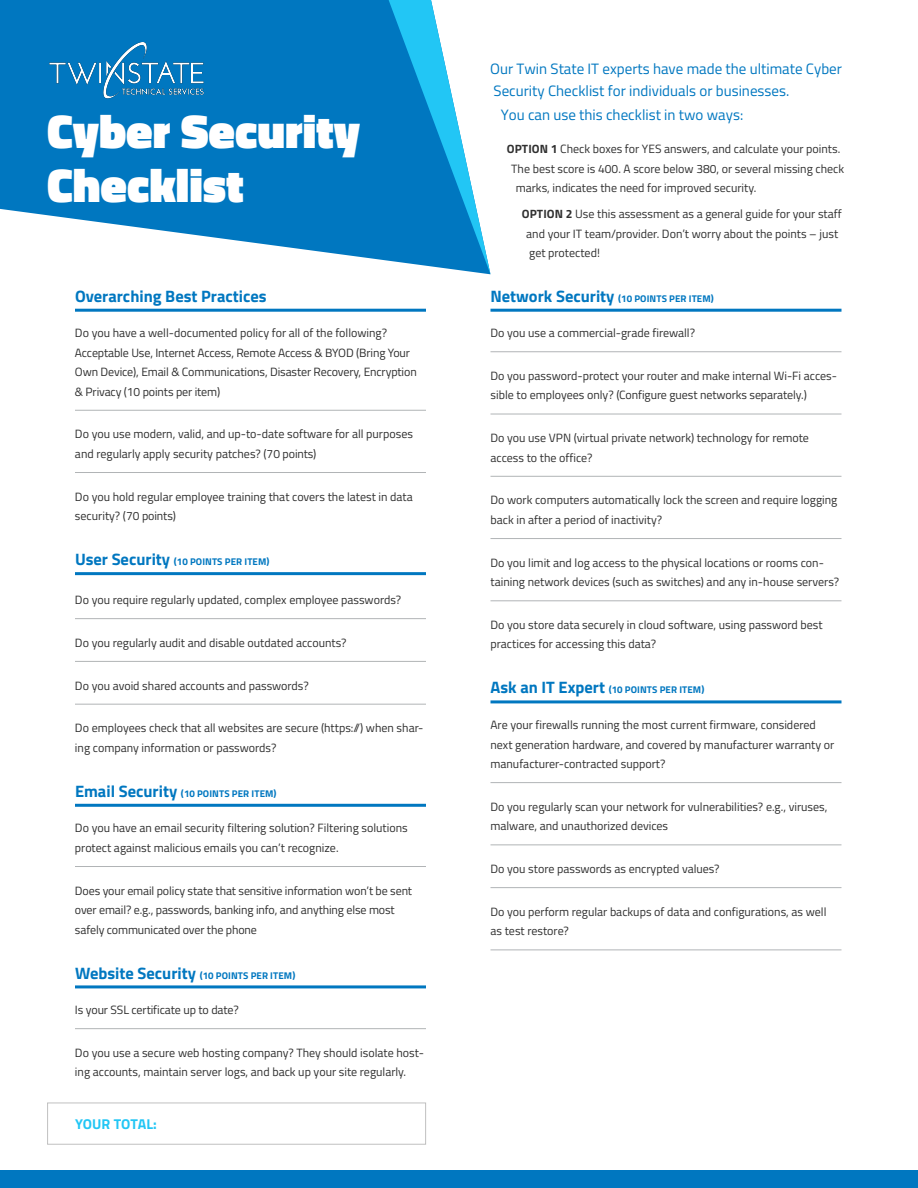
<style>
.page{position:relative;width:918px;height:1188px;background:#fff}
.page>*{position:absolute;margin:0;border:0;box-sizing:border-box;transform-origin:0 0}
.t1{font:900 48px/54px "Titillium Web";color:#fff}
.t2{font:700 16.5px "Titillium Web";color:#0077c0}
.t3{font:15px/22.5px "Titillium Web";color:#0077c0}
.t4{font:700 14.25px "Titillium Web";letter-spacing:.005em;color:#22c6f5}
.t5{font:12px/19.5px "Titillium Web";color:#303030}
.t6{font:700 9.75px "Titillium Web";letter-spacing:.01em;color:#0077c0}
.s1{font-size:16.5px}
.s2{font-weight:700}
</style>
<div class="page">
<div style="left:47px;top:1103px;width:379px;height:42px;background:#fff;border:1px solid #c0c0c0"></div>
<svg style="left:0;top:0;width:389px;height:261px;background:#1d86c7"></svg>
<svg style="left:389px;top:0;width:101px;height:274px"></svg>
<hr style="left:75px;top:410px;width:351px;height:1px;background:#b1b4b6">
<hr style="left:75px;top:472px;width:351px;height:1px;background:#b1b4b6">
<hr style="left:75px;top:618px;width:351px;height:1px;background:#b1b4b6">
<hr style="left:75px;top:572px;width:351px;height:3px;background:#0077c0">
<hr style="left:490px;top:700px;width:352px;height:3px;background:#0077c0">
<hr style="left:75px;top:309px;width:351px;height:3px;background:#0077c0">
<hr style="left:490px;top:309px;width:352px;height:3px;background:#0077c0">
<hr style="left:75px;top:804px;width:351px;height:3px;background:#0077c0">
<hr style="left:75px;top:985px;width:351px;height:3px;background:#0077c0">
<hr style="left:490px;top:351px;width:352px;height:1px;background:#b1b4b6">
<hr style="left:490px;top:950px;width:352px;height:1px;background:#b1b4b6">
<hr style="left:75px;top:661px;width:351px;height:1px;background:#b1b4b6">
<hr style="left:490px;top:414px;width:352px;height:1px;background:#b1b4b6">
<hr style="left:75px;top:866px;width:351px;height:1px;background:#b1b4b6">
<hr style="left:75px;top:1028px;width:351px;height:1px;background:#b1b4b6">
<hr style="left:75px;top:704px;width:351px;height:1px;background:#b1b4b6">
<hr style="left:490px;top:476px;width:352px;height:1px;background:#b1b4b6">
<hr style="left:490px;top:538px;width:352px;height:1px;background:#b1b4b6">
<hr style="left:490px;top:600px;width:352px;height:1px;background:#b1b4b6">
<hr style="left:490px;top:782px;width:352px;height:1px;background:#b1b4b6">
<hr style="left:490px;top:844px;width:352px;height:1px;background:#b1b4b6">
<hr style="left:490px;top:887px;width:352px;height:1px;background:#b1b4b6">
<div style="left:0;top:1171px;width:918px;height:17px;background:#0077c0"></div>
<img style="left:40px;top:37px;width:174px;height:73px">
<h1 class="t1" style="left:47px;top:104px;width:314px">Cyber Security<br>Checklist</h1>
<h2 class="t2" style="left:75px;top:283px;width:193px">Overarching Best Practices</h2>
<p class="t5" style="left:75px;top:323px;width:343px">Do you have a well-documented policy for all of the following?<br>Acceptable Use, Internet Access, Remote Access &amp; BYOD (Bring Your Own Device), Email &amp; Communications, Disaster Recovery, Encryption &amp; Privacy (10 points per item)</p>
<p class="t5" style="left:75px;top:424px;width:339px">Do you use modern, valid, and up-to-date software for all purposes and regularly apply security patches? (70 points)</p>
<p class="t5" style="left:75px;top:486px;width:339px">Do you hold regular employee training that covers the latest in data security? (70 points)</p>
<p class="t6" style="left:75px;top:554px;width:196px"><span class="s1">User Security</span> (10 POINTS PER ITEM)</p>
<p class="t5" style="left:75px;top:590px;width:328px">Do you require regularly updated, complex employee passwords?</p>
<p class="t5" style="left:75px;top:632px;width:273px">Do you regularly audit and disable outdated accounts?</p>
<p class="t5" style="left:75px;top:675px;width:235px">Do you avoid shared accounts and passwords?</p>
<p class="t5" style="left:75px;top:718px;width:350px">Do employees check that all websites are secure (https://) when shar&shy;ing company information or passwords?</p>
<p class="t6" style="left:75px;top:786px;width:203px"><span class="s1">Email Security</span> (10 POINTS PER ITEM)</p>
<p class="t5" style="left:75px;top:818px;width:334px">Do you have an email security filtering solution? Filtering solutions protect against malicious emails you can’t recognize.</p>
<p class="t5" style="left:75px;top:880px;width:339px">Does your email policy state that sensitive information won’t be sent over email? e.g., passwords, banking info, and anything else most safely communicated over the phone</p>
<p class="t6" style="left:75px;top:968px;width:222px"><span class="s1">Website Security</span> (10 POINTS PER ITEM)</p>
<p class="t5" style="left:75px;top:1000px;width:165px">Is your SSL certificate up to date?</p>
<p class="t5" style="left:75px;top:1042px;width:350px">Do you use a secure web hosting company? They should isolate host&shy;ing accounts, maintain server logs, and back up your site regularly.</p>
<p class="t4" style="left:75px;top:1114px;width:83px">YOUR TOTAL:</p>
<p class="t3" style="left:490px;top:56px;width:353px">Our Twin State IT experts have made the ultimate Cyber<br>Security Checklist for individuals or businesses.</p>
<p class="t3" style="left:501px;top:103px;width:244px">You can use this checklist in two ways:</p>
<p class="t5" style="left:507px;top:139px;width:335px"><span class="s2">OPTION 1</span> Check boxes for YES answers, and calculate your points.</p>
<p class="t5" style="left:511px;top:158px;width:334px">The best score is 400. A score below 380, or several missing check</p>
<p class="t5" style="left:516px;top:178px;width:242px">marks, indicates the need for improved security.</p>
<p class="t5" style="left:526px;top:204px;width:317px;text-indent:-4px"><span class="s2">OPTION 2</span> Use this assessment as a general guide for your staff and your IT team/provider. Don’t worry about the points – just get protected!</p>
<p class="t6" style="left:490px;top:291px;width:225px"><span class="s1">Network Security</span> (10 POINTS PER ITEM)</p>
<p class="t5" style="left:490px;top:323px;width:206px">Do you use a commercial-grade firewall?</p>
<p class="t5" style="left:490px;top:365px;width:348px">Do you password-protect your router and make internal Wi-Fi acces&shy;sible to employees only? (Configure guest networks separately.)</p>
<p class="t5" style="left:490px;top:428px;width:320px">Do you use VPN (virtual private network) technology for remote access to the office?</p>
<p class="t5" style="left:490px;top:490px;width:348px">Do work computers automatically lock the screen and require logging back in after a period of inactivity?</p>
<p class="t5" style="left:490px;top:552px;width:350px">Do you limit and log access to the physical locations or rooms con&shy;taining network devices (such as switches) and any in-house servers?</p>
<p class="t5" style="left:490px;top:614px;width:334px">Do you store data securely in cloud software, using password best practices for accessing this data?</p>
<p class="t6" style="left:490px;top:682px;width:215px"><span class="s1">Ask an IT Expert</span> (10 POINTS PER ITEM)</p>
<p class="t5" style="left:490px;top:715px;width:345px">Are your firewalls running the most current firmware, considered next generation hardware, and covered by manufacturer warranty or manufacturer-contracted support?</p>
<p class="t5" style="left:490px;top:796px;width:339px">Do you regularly scan your network for vulnerabilities? e.g., viruses, malware, and unauthorized devices</p>
<p class="t5" style="left:490px;top:859px;width:231px">Do you store passwords as encrypted values?</p>
<p class="t5" style="left:490px;top:901px;width:338px">Do you perform regular backups of data and configurations, as well as test restore?</p>
</div>
